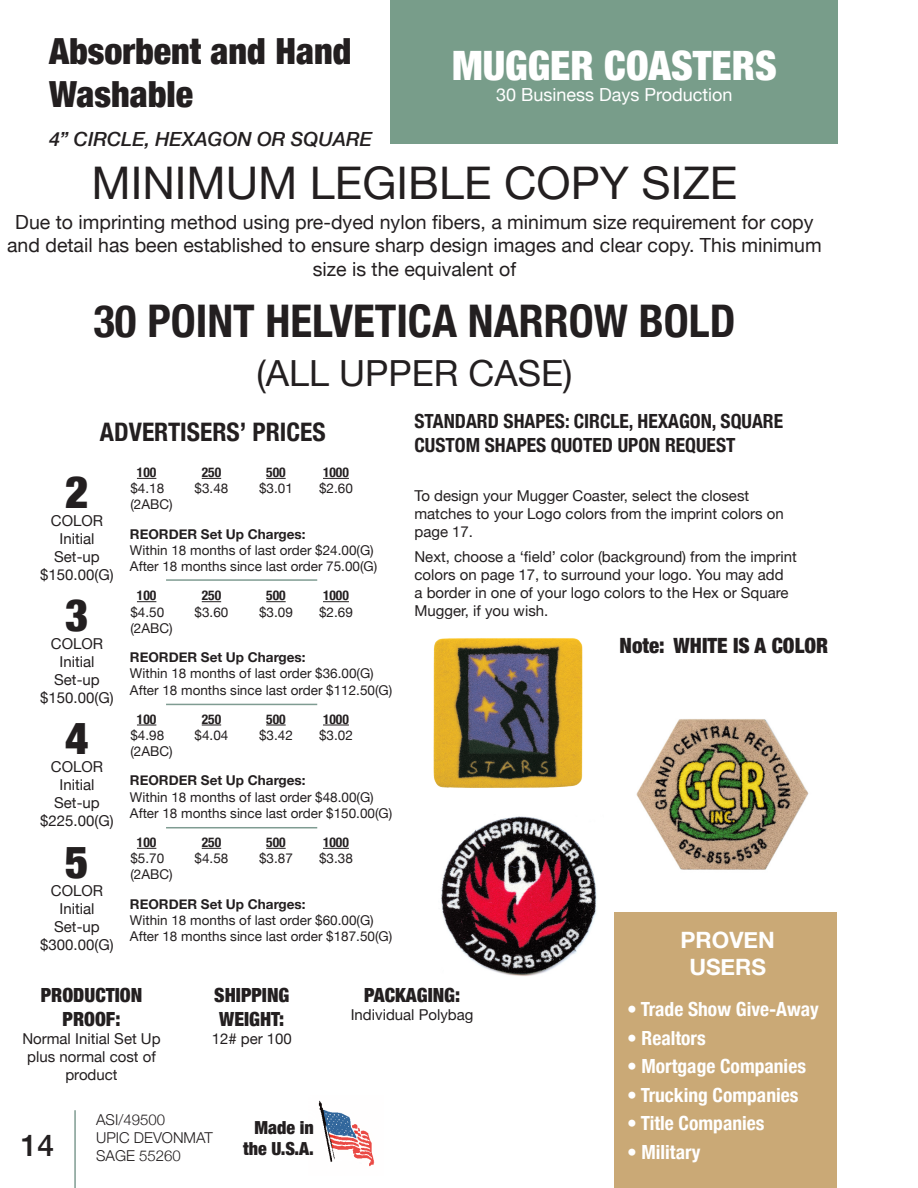
<style>
.page{position:relative;width:918px;height:1188px;background:#fff}
.page>*{position:absolute;margin:0;border:0;box-sizing:border-box;transform-origin:0 0}
.t1{font:700 condensed 45px "Helvetica Neue";color:#231f20}
.t2{font:45px "Helvetica Neue";color:#231f20}
.t3{font:900 condensed 45px "Helvetica Neue";color:#231f20}
.t4{font:900 condensed 40.5px "Helvetica Neue";color:#fff}
.t5{font:900 condensed 36px/43.2px "Helvetica Neue";color:#231f20}
.t6{font:36px "Helvetica Neue";color:#231f20}
.t7{font:500 30px "Helvetica Neue";color:#231f20}
.t8{font:700 condensed 25.5px "Helvetica Neue";color:#231f20}
.t9{font:700 22.5px "Helvetica Neue";color:#fff}
.t10{font:900 condensed 21px "Helvetica Neue";color:#231f20}
.t11{font:19.5px/23.4px "Helvetica Neue";color:#231f20;text-align:center}
.t12{font:700 condensed 19.5px "Helvetica Neue";color:#fff}
.t13{font:700 condensed 19.5px/23.4px "Helvetica Neue";color:#231f20}
.t14{font:900 condensed 19.5px/23.4px "Helvetica Neue";color:#231f20;text-align:center}
.t15{font:italic 500 19.5px "Helvetica Neue";color:#231f20}
.t16{font:18px "Helvetica Neue";color:#fff}
.t17{font:900 condensed 18px/21.6px "Helvetica Neue";color:#231f20;text-align:right}
.t18{font:15px/18px "Helvetica Neue";color:#231f20}
.t19{font:300 15px/18px "Helvetica Neue";color:#231f20}
.t20{font:13.5px "Helvetica Neue";color:#231f20}
.t21{font:700 13.5px "Helvetica Neue";color:#231f20}
.t22{font:700 condensed 13.5px "Helvetica Neue";color:#231f20}
</style>
<div class="page">
<hr style="left:74px;top:1110px;width:2px;height:78px;background:#7f9c92">
<div style="left:614px;top:913px;width:223px;height:275px;background:#caa976"></div>
<img style="left:318px;top:1100px;width:57px;height:67px">
<div style="left:390px;top:0;width:448px;height:144px;background:#789d8a"></div>
<img style="left:433px;top:638px;width:150px;height:150px">
<svg style="left:137px;top:478px;width:19px;height:1px"></svg>
<svg style="left:202px;top:478px;width:19px;height:1px"></svg>
<svg style="left:266px;top:478px;width:20px;height:1px"></svg>
<svg style="left:323px;top:478px;width:26px;height:1px"></svg>
<svg style="left:137px;top:601px;width:19px;height:1px"></svg>
<svg style="left:202px;top:601px;width:19px;height:1px"></svg>
<svg style="left:266px;top:601px;width:20px;height:1px"></svg>
<svg style="left:323px;top:601px;width:26px;height:1px"></svg>
<svg style="left:137px;top:725px;width:19px;height:1px"></svg>
<svg style="left:202px;top:725px;width:19px;height:1px"></svg>
<svg style="left:266px;top:725px;width:20px;height:1px"></svg>
<svg style="left:323px;top:725px;width:26px;height:1px"></svg>
<svg style="left:137px;top:848px;width:19px;height:1px"></svg>
<svg style="left:202px;top:848px;width:19px;height:1px"></svg>
<svg style="left:266px;top:848px;width:20px;height:1px"></svg>
<svg style="left:323px;top:848px;width:26px;height:1px"></svg>
<hr style="left:166px;top:579px;width:151px;height:2px;background:#7f9c92">
<hr style="left:166px;top:704px;width:151px;height:1px;background:#7f9c92">
<hr style="left:166px;top:827px;width:151px;height:1px;background:#7f9c92">
<img style="left:636px;top:719px;width:173px;height:151px">
<img style="left:441px;top:816px;width:156px;height:160px">
<p class="t5" style="left:49px;top:28px;width:304px">Absorbent and Hand<br>Washable</p>
<p class="t15" style="left:49px;top:123px;width:325px">4” CIRCLE, HEXAGON OR SQUARE</p>
<p class="t4" style="left:452px;top:32px;width:326px">MUGGER COASTERS</p>
<p class="t16" style="left:496px;top:82px;width:238px">30 Business Days Production</p>
<p class="t2" style="left:92px;top:150px;width:647px">MINIMUM LEGIBLE COPY SIZE</p>
<p class="t11" style="left:7px;top:211px;width:816px">Due to imprinting method using pre-dyed nylon fibers, a minimum size requirement for copy and detail has been established to ensure sharp design images and clear copy. This minimum size is the equivalent of</p>
<p class="t1" style="left:93px;top:283px;width:644px">30 POINT HELVETICA NARROW BOLD</p>
<p class="t6" style="left:256px;top:348px;width:317px">(ALL UPPER CASE)</p>
<p class="t13" style="left:414px;top:408px;width:370px">STANDARD SHAPES: CIRCLE, HEXAGON, SQUARE<br>CUSTOM SHAPES QUOTED UPON REQUEST</p>
<p class="t18" style="left:414px;top:488px;width:371px">To design your Mugger Coaster, select the closest matches to your Logo colors from the imprint colors on page 17.</p>
<p class="t18" style="left:414px;top:548px;width:384px">Next, choose a ‘field’ color (background) from the imprint colors on page 17, to surround your logo. You may add<br>a border in one of your logo colors to the Hex or Square Mugger, if you wish.</p>
<p class="t10" style="left:620px;top:628px;width:210px">Note: WHITE IS A COLOR</p>
<p class="t8" style="left:100px;top:410px;width:227px">ADVERTISERS’ PRICES</p>
<p class="t22" style="left:137px;top:461px;width:21px">100</p>
<p class="t22" style="left:202px;top:461px;width:21px">250</p>
<p class="t22" style="left:266px;top:461px;width:21px">500</p>
<p class="t22" style="left:323px;top:461px;width:27px">1000</p>
<p class="t20" style="left:130px;top:479px;width:35px">$4.18</p>
<p class="t20" style="left:195px;top:479px;width:35px">$3.48</p>
<p class="t20" style="left:259px;top:479px;width:35px">$3.01</p>
<p class="t20" style="left:319px;top:479px;width:35px">$2.60</p>
<p class="t3" style="left:65px;top:455px;width:25px">2</p>
<p class="t20" style="left:130px;top:495px;width:44px">(2ABC)</p>
<p class="t18" style="left:51px;top:512px;width:54px">COLOR</p>
<p class="t18" style="left:59px;top:530px;width:36px">Initial</p>
<p class="t18" style="left:54px;top:548px;width:47px">Set-up</p>
<p class="t18" style="left:40px;top:566px;width:75px">$150.00(G)</p>
<p class="t21" style="left:130px;top:523px;width:177px">REORDER Set Up Charges:</p>
<p class="t20" style="left:130px;top:541px;width:245px">Within 18 months of last order $24.00(G)</p>
<p class="t20" style="left:130px;top:557px;width:249px">After 18 months since last order 75.00(G)</p>
<p class="t22" style="left:137px;top:584px;width:21px">100</p>
<p class="t22" style="left:202px;top:584px;width:21px">250</p>
<p class="t22" style="left:266px;top:584px;width:21px">500</p>
<p class="t22" style="left:323px;top:584px;width:27px">1000</p>
<p class="t20" style="left:130px;top:602px;width:35px">$4.50</p>
<p class="t20" style="left:195px;top:602px;width:35px">$3.60</p>
<p class="t20" style="left:259px;top:602px;width:35px">$3.09</p>
<p class="t20" style="left:319px;top:602px;width:35px">$2.69</p>
<p class="t3" style="left:65px;top:578px;width:25px">3</p>
<p class="t20" style="left:130px;top:618px;width:44px">(2ABC)</p>
<p class="t18" style="left:51px;top:636px;width:54px">COLOR</p>
<p class="t18" style="left:59px;top:654px;width:36px">Initial</p>
<p class="t18" style="left:54px;top:672px;width:47px">Set-up</p>
<p class="t18" style="left:40px;top:690px;width:75px">$150.00(G)</p>
<p class="t21" style="left:130px;top:647px;width:177px">REORDER Set Up Charges:</p>
<p class="t20" style="left:130px;top:664px;width:245px">Within 18 months of last order $36.00(G)</p>
<p class="t20" style="left:130px;top:680px;width:264px">After 18 months since last order $112.50(G)</p>
<p class="t3" style="left:65px;top:701px;width:25px">4</p>
<p class="t18" style="left:51px;top:759px;width:54px">COLOR</p>
<p class="t18" style="left:59px;top:777px;width:36px">Initial</p>
<p class="t18" style="left:54px;top:795px;width:47px">Set-up</p>
<p class="t18" style="left:40px;top:813px;width:75px">$225.00(G)</p>
<p class="t3" style="left:65px;top:825px;width:25px">5</p>
<p class="t18" style="left:51px;top:882px;width:54px">COLOR</p>
<p class="t18" style="left:59px;top:900px;width:36px">Initial</p>
<p class="t18" style="left:54px;top:918px;width:47px">Set-up</p>
<p class="t18" style="left:40px;top:936px;width:75px">$300.00(G)</p>
<p class="t22" style="left:137px;top:708px;width:21px">100</p>
<p class="t22" style="left:202px;top:708px;width:21px">250</p>
<p class="t22" style="left:266px;top:708px;width:21px">500</p>
<p class="t22" style="left:323px;top:708px;width:27px">1000</p>
<p class="t20" style="left:130px;top:725px;width:35px">$4.98</p>
<p class="t20" style="left:195px;top:725px;width:35px">$4.04</p>
<p class="t20" style="left:259px;top:725px;width:35px">$3.42</p>
<p class="t20" style="left:319px;top:725px;width:35px">$3.02</p>
<p class="t20" style="left:130px;top:742px;width:44px">(2ABC)</p>
<p class="t21" style="left:130px;top:770px;width:177px">REORDER Set Up Charges:</p>
<p class="t20" style="left:130px;top:787px;width:245px">Within 18 months of last order $48.00(G)</p>
<p class="t20" style="left:130px;top:803px;width:264px">After 18 months since last order $150.00(G)</p>
<p class="t22" style="left:137px;top:831px;width:21px">100</p>
<p class="t22" style="left:202px;top:831px;width:21px">250</p>
<p class="t22" style="left:266px;top:831px;width:21px">500</p>
<p class="t22" style="left:323px;top:831px;width:27px">1000</p>
<p class="t20" style="left:130px;top:849px;width:35px">$5.70</p>
<p class="t20" style="left:195px;top:849px;width:35px">$4.58</p>
<p class="t20" style="left:259px;top:849px;width:35px">$3.87</p>
<p class="t20" style="left:319px;top:849px;width:35px">$3.38</p>
<p class="t20" style="left:130px;top:865px;width:44px">(2ABC)</p>
<p class="t21" style="left:130px;top:893px;width:177px">REORDER Set Up Charges:</p>
<p class="t20" style="left:130px;top:910px;width:245px">Within 18 months of last order $60.00(G)</p>
<p class="t20" style="left:130px;top:927px;width:264px">After 18 months since last order $187.50(G)</p>
<p class="t14" style="left:41px;top:983px;width:103px">PRODUCTION<br>PROOF:</p>
<p class="t18" style="left:22px;top:1030px;width:140px;text-align:center">Normal Initial Set Up plus normal cost of product</p>
<p class="t14" style="left:214px;top:983px;width:77px;text-align:left">SHIPPING<br>WEIGHT:</p>
<p class="t18" style="left:212px;top:1030px;width:82px">12# per 100</p>
<h3 class="t7" style="left:21px;top:1121px;width:35px">14</h3>
<p class="t19" style="left:96px;top:1110px;width:118px">ASI/49500<br>UPIC DEVONMAT<br>SAGE 55260</p>
<p class="t17" style="left:243px;top:1115px;width:72px">Made in the U.S.A.</p>
<p class="t14" style="left:364px;top:983px;width:98px">PACKAGING:</p>
<p class="t18" style="left:351px;top:1007px;width:124px">Individual Polybag</p>
<p class="t9" style="left:681px;top:922px;width:96px">PROVEN</p>
<p class="t9" style="left:689px;top:949px;width:78px">USERS</p>
<p class="t12" style="left:627px;top:993px;width:193px">• Trade Show Give-Away</p>
<p class="t12" style="left:627px;top:1022px;width:80px">• Realtors</p>
<p class="t12" style="left:627px;top:1050px;width:180px">• Mortgage Companies</p>
<p class="t12" style="left:627px;top:1079px;width:173px">• Trucking Companies</p>
<p class="t12" style="left:627px;top:1107px;width:139px">• Title Companies</p>
<p class="t12" style="left:627px;top:1136px;width:75px">• Military</p>
</div>
